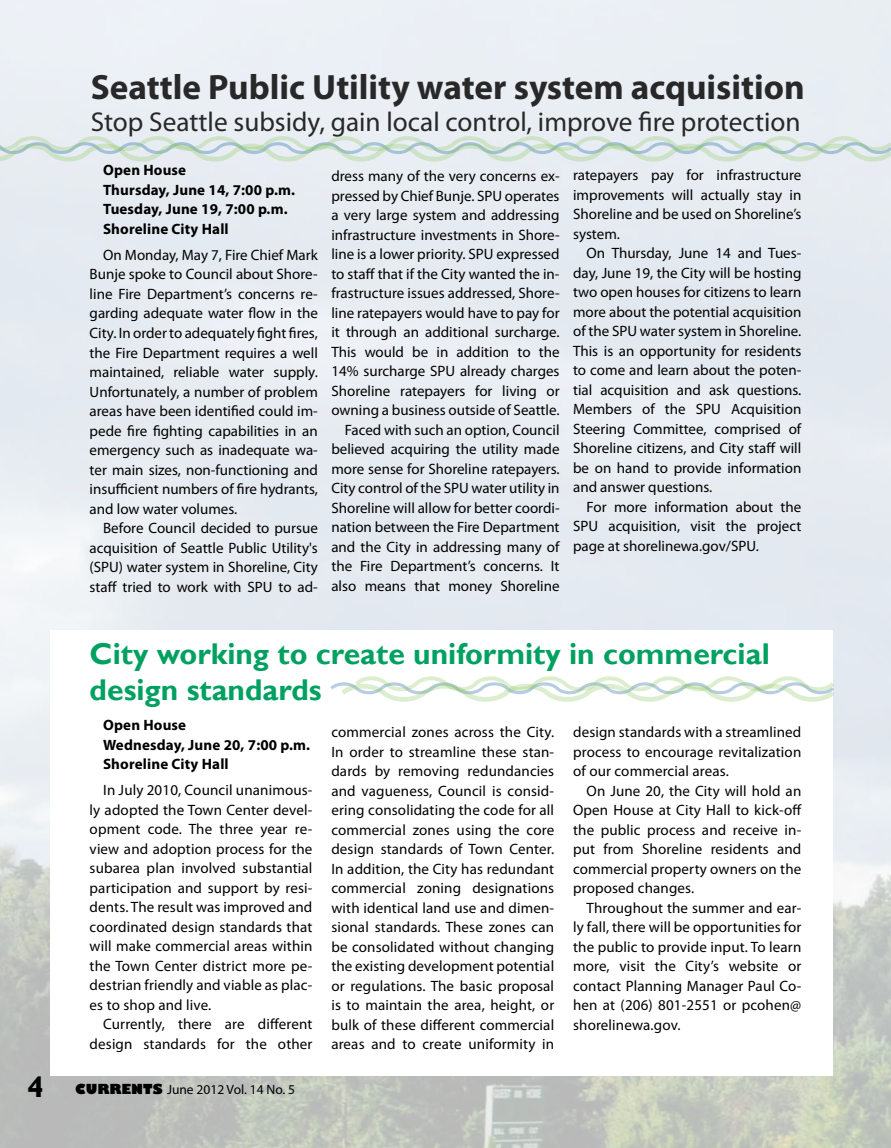
<style>
.page{position:relative;width:891px;height:1148px;background:#fff}
.page>*{position:absolute;margin:0;border:0;box-sizing:border-box;transform-origin:0 0}
.t1{font:700 35.25px "Myriad Pro";color:#292829}
.t2{font:700 30px/36px "Gill Sans";color:#00a160}
.t3{font:700 30px "Gill Sans";color:#000}
.t4{font:27.3px "Myriad Pro";color:#292829}
.t5{font:15px/19.5px "Myriad Pro";color:#000;text-align:justify}
.t6{font:700 15px/19.5px "Myriad Pro";letter-spacing:.01em;color:#000}
.t7{font:13.5px "Myriad Pro";color:#000}
.s1{font-family:"Gill Sans";font-weight:800}
</style>
<div class="page">
<svg style="left:0;top:135px;width:891px;height:28px;background:#d7e4e1"></svg>
<svg style="left:330px;top:675px;width:504px;height:28px"></svg>
<h1 class="t1" style="left:91px;top:64px;width:716px">Seattle Public Utility water system acquisition</h1>
<h3 class="t4" style="left:91px;top:105px;width:712px">Stop Seattle subsidy, gain local control, improve fire protection</h3>
<p class="t6" style="left:103px;top:160px;width:193px">Open House<br>Thursday, June 14, 7:00 p.m.<br>Tuesday, June 19, 7:00 p.m.<br>Shoreline City Hall</p>
<p class="t5" style="left:90px;top:245px;width:230px;text-indent:14px">On Monday, May 7, Fire Chief Mark Bunje spoke to Council about Shore&shy;line Fire Department’s concerns re&shy;garding adequate water flow in the City. In order to adequately fight fires, the Fire Department requires a well maintained, reliable water supply.<br>Unfortunately, a number of problem areas have been identified could im&shy;pede fire fighting capabilities in an emergency such as inadequate wa&shy;ter main sizes, non-functioning and insufficient numbers of fire hydrants, and low water volumes.</p>
<p class="t5" style="left:90px;top:518px;width:230px;text-indent:13px">Before Council decided to pursue acquisition of Seattle Public Utility's (SPU) water system in Shoreline, City staff tried to work with SPU to ad-</p>
<p class="t5" style="left:331px;top:166px;width:230px;text-align:right">dress many of the very concerns ex&shy;pressed by Chief Bunje. SPU operates a very large system and addressing infrastructure investments in Shore&shy;line is a lower priority. SPU expressed to staff that if the City wanted the in&shy;frastructure issues addressed, Shore&shy;line ratepayers would have to pay for it through an additional surcharge.<br>This would be in addition to the 14% surcharge SPU already charges Shoreline ratepayers for living or owning a business outside of Seattle.<br>Faced with such an option, Council believed acquiring the utility made more sense for Shoreline ratepayers.<br>City control of the SPU water utility in Shoreline will allow for better coordi&shy;nation between the Fire Department and the City in addressing many of the Fire Department’s concerns. It also means that money Shoreline</p>
<p class="t5" style="left:573px;top:165px;width:230px">ratepayers pay for infrastructure improvements will actually stay in Shoreline and be used on Shoreline’s system.</p>
<p class="t5" style="left:573px;top:243px;width:230px;text-indent:14px">On Thursday, June 14 and Tues&shy;day, June 19, the City will be hosting two open houses for citizens to learn more about the potential acquisition of the SPU water system in Shoreline.<br>This is an opportunity for residents to come and learn about the poten&shy;tial acquisition and ask questions.<br>Members of the SPU Acquisition Steering Committee, comprised of Shoreline citizens, and City staff will be on hand to provide information and answer questions.</p>
<p class="t5" style="left:573px;top:497px;width:230px;text-indent:14px">For more information about the SPU acquisition, visit the project page at shorelinewa.gov/SPU.</p>
<h2 class="t2" style="left:90px;top:636px;width:682px">City working to create uniformity in commercial design standards</h2>
<p class="t6" style="left:103px;top:714px;width:209px">Open House<br>Wednesday, June 20, 7:00 p.m.<br>Shoreline City Hall</p>
<p class="t5" style="left:90px;top:780px;width:224px;text-indent:13px">In July 2010, Council unanimous&shy;ly adopted the Town Center devel&shy;opment code. The three year re&shy;view and adoption process for the subarea plan involved substantial participation and support by resi&shy;dents. The result was improved and coordinated design standards that will make commercial areas within the Town Center district more pe&shy;destrian friendly and viable as plac&shy;es to shop and live.</p>
<p class="t5" style="left:90px;top:1014px;width:224px;text-align:right">Currently, there are different design standards for the other</p>
<h2 class="t3" style="left:27px;top:1068px;width:18px">4</h2>
<p class="t7" style="left:75px;top:1080px;width:221px"><span class="s1">CURRENTS</span> June 2012 Vol. 14 No. 5</p>
<p class="t5" style="left:331px;top:722px;width:224px">commercial zones across the City.<br>In order to streamline these stan&shy;dards by removing redundancies and vagueness, Council is consid&shy;ering consolidating the code for all commercial zones using the core design standards of Town Center.<br>In addition, the City has redundant commercial zoning designations with identical land use and dimen&shy;sional standards. These zones can be consolidated without changing the existing development potential or regulations. The basic proposal is to maintain the area, height, or bulk of these different commercial areas and to create uniformity in</p>
<p class="t5" style="left:573px;top:722px;width:230px">design standards with a streamlined process to encourage revitalization of our commercial areas.</p>
<p class="t5" style="left:573px;top:780px;width:230px;text-indent:14px">On June 20, the City will hold an Open House at City Hall to kick-off the public process and receive in&shy;put from Shoreline residents and commercial property owners on the proposed changes.</p>
<p class="t5" style="left:573px;top:897px;width:230px;text-indent:14px">Throughout the summer and ear&shy;ly fall, there will be opportunities for the public to provide input. To learn more, visit the City’s website or contact Planning Manager Paul Co&shy;hen at (206) 801-2551 or pcohen@ shorelinewa.gov.</p>
</div>
